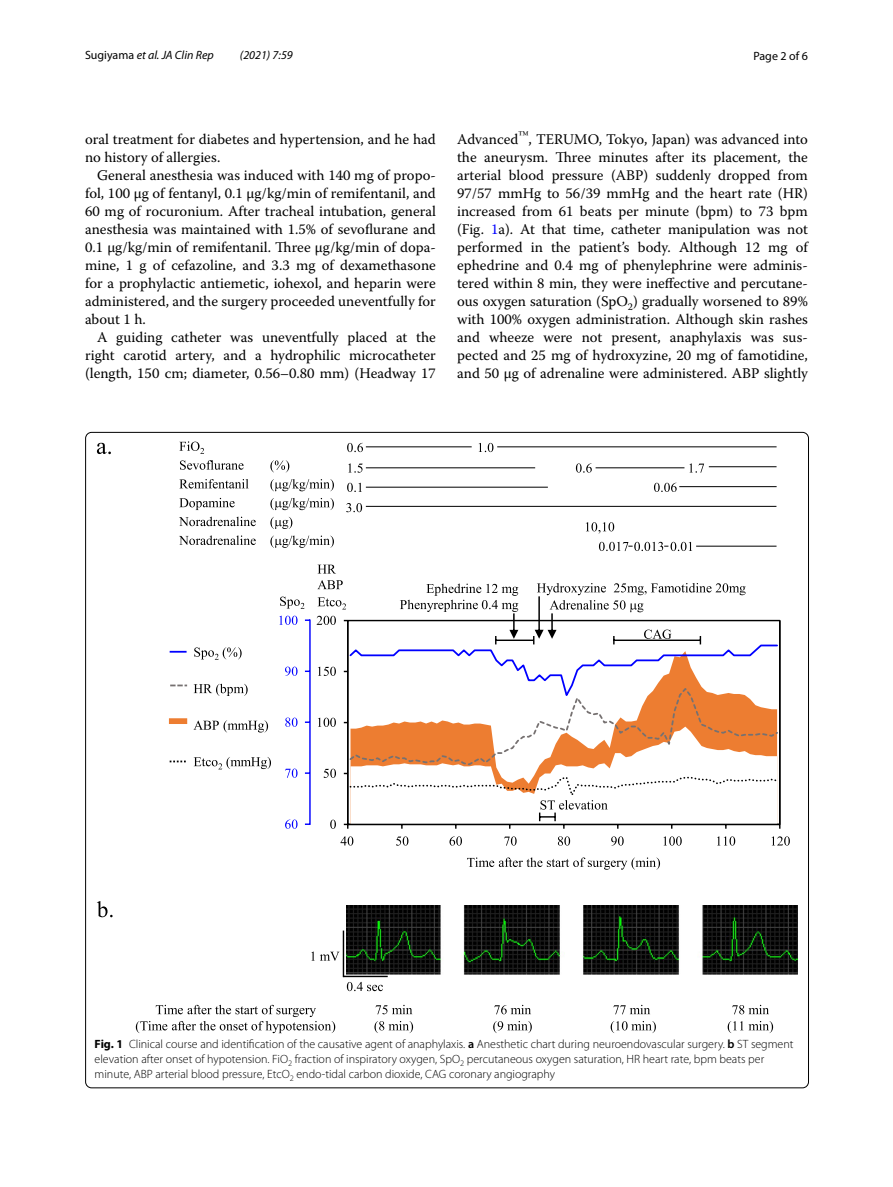
<style>
.page{position:relative;width:893px;height:1187px;background:#fff}
.page>*{position:absolute;margin:0;border:0;box-sizing:border-box;transform-origin:0 0}
.t1{font:14.7px/18px "Warnock Pro";color:#000;text-align:justify}
.t2{font:300 12px/15px "Myriad Pro";color:#000}
.t3{font:italic 12px "Myriad Pro";color:#000}
.t4{font:12px "Myriad Pro";color:#000}
.s1{font-style:normal}
.s2{color:#00f}
.s3{font-weight:700}
.s4{font-weight:600}
</style>
<div class="page">
<img style="left:346px;top:905px;width:451px;height:69px">
<svg style="left:341px;top:836px;width:12px;height:9px"></svg>
<svg style="left:396px;top:836px;width:394px;height:9px"></svg>
<svg style="left:270px;top:460px;width:19px;height:12px"></svg>
<svg style="left:270px;top:479px;width:64px;height:12px"></svg>
<svg style="left:270px;top:498px;width:64px;height:12px"></svg>
<svg style="left:270px;top:516px;width:22px;height:13px"></svg>
<svg style="left:270px;top:535px;width:64px;height:12px"></svg>
<svg style="left:347px;top:443px;width:16px;height:9px"></svg>
<svg style="left:479px;top:443px;width:14px;height:9px"></svg>
<hr style="left:366px;top:446px;width:106px;height:1px;background:#000">
<hr style="left:497px;top:446px;width:280px;height:1px;background:#000">
<svg style="left:348px;top:463px;width:15px;height:9px"></svg>
<svg style="left:576px;top:463px;width:16px;height:9px"></svg>
<hr style="left:366px;top:467px;width:169px;height:1px;background:#000">
<svg style="left:689px;top:463px;width:15px;height:9px"></svg>
<hr style="left:596px;top:467px;width:88px;height:1px;background:#000">
<hr style="left:709px;top:466px;width:67px;height:1px;background:#000">
<svg style="left:375px;top:1004px;width:37px;height:10px"></svg>
<svg style="left:374px;top:1021px;width:39px;height:12px"></svg>
<svg style="left:494px;top:1004px;width:37px;height:10px"></svg>
<svg style="left:493px;top:1021px;width:39px;height:12px"></svg>
<svg style="left:613px;top:1004px;width:37px;height:10px"></svg>
<svg style="left:611px;top:1021px;width:45px;height:12px"></svg>
<svg style="left:732px;top:1004px;width:37px;height:10px"></svg>
<svg style="left:728px;top:1021px;width:45px;height:12px"></svg>
<svg style="left:136px;top:1004px;width:199px;height:29px"></svg>
<svg style="left:467px;top:857px;width:193px;height:12px"></svg>
<svg style="left:170px;top:650px;width:17px;height:2px"></svg>
<svg style="left:170px;top:684px;width:17px;height:2px"></svg>
<svg style="left:170px;top:760px;width:16px;height:2px"></svg>
<svg style="left:169px;top:718px;width:18px;height:6px"></svg>
<svg style="left:194px;top:683px;width:54px;height:13px"></svg>
<svg style="left:194px;top:720px;width:74px;height:12px"></svg>
<svg style="left:194px;top:757px;width:77px;height:12px"></svg>
<svg style="left:194px;top:647px;width:48px;height:12px"></svg>
<hr style="left:309px;top:619px;width:2px;height:205px;background:#00f">
<svg style="left:279px;top:615px;width:19px;height:10px"></svg>
<svg style="left:285px;top:666px;width:13px;height:10px"></svg>
<svg style="left:285px;top:717px;width:13px;height:9px"></svg>
<svg style="left:285px;top:768px;width:13px;height:9px"></svg>
<svg style="left:285px;top:819px;width:13px;height:9px"></svg>
<svg style="left:347px;top:482px;width:15px;height:10px"></svg>
<hr style="left:366px;top:487px;width:182px;height:1px;background:#000">
<svg style="left:654px;top:482px;width:23px;height:10px"></svg>
<hr style="left:679px;top:486px;width:98px;height:1px;background:#000">
<svg style="left:346px;top:503px;width:16px;height:9px"></svg>
<hr style="left:366px;top:506px;width:410px;height:1px;background:#000">
<svg style="left:586px;top:522px;width:28px;height:11px"></svg>
<hr style="left:696px;top:545px;width:80px;height:1px;background:#000">
<svg style="left:599px;top:541px;width:93px;height:10px"></svg>
<svg style="left:179px;top:441px;width:25px;height:13px"></svg>
<svg style="left:180px;top:460px;width:64px;height:9px"></svg>
<svg style="left:179px;top:479px;width:69px;height:9px"></svg>
<svg style="left:179px;top:498px;width:56px;height:12px"></svg>
<svg style="left:179px;top:516px;width:77px;height:10px"></svg>
<svg style="left:179px;top:535px;width:77px;height:10px"></svg>
<svg style="left:97px;top:443px;width:14px;height:11px"></svg>
<svg style="left:97px;top:901px;width:16px;height:16px"></svg>
<svg style="left:311px;top:951px;width:28px;height:9px"></svg>
<svg style="left:347px;top:981px;width:36px;height:10px"></svg>
<hr style="left:343px;top:930px;width:1px;height:47px;background:#000">
<hr style="left:343px;top:975px;width:45px;height:2px;background:#000">
<svg style="left:318px;top:564px;width:17px;height:9px"></svg>
<svg style="left:280px;top:596px;width:24px;height:13px"></svg>
<svg style="left:317px;top:580px;width:463px;height:248px"></svg>
<p class="t3" style="left:85px;top:48px;width:130px"><span class="s1">Sugiyama</span> et al. JA Clin Rep</p>
<p class="t3" style="left:240px;top:48px;width:54px">(2021) 7:59</p>
<p class="t4" style="left:753px;top:48px;width:56px">Page 2 of 6</p>
<p class="t1" style="left:85px;top:130px;width:352px">oral treatment for diabetes and hypertension, and he had no history of allergies.</p>
<p class="t1" style="left:85px;top:166px;width:352px;text-indent:12px">General anesthesia was induced with 140 mg of propo&shy;fol, 100 μg of fentanyl, 0.1 μg/kg/min of remifentanil, and 60 mg of rocuronium. After tracheal intubation, general anesthesia was maintained with 1.5% of sevoflurane and 0.1 μg/kg/min of remifentanil. Three μg/kg/min of dopa&shy;mine, 1 g of cefazoline, and 3.3 mg of dexamethasone for a prophylactic antiemetic, iohexol, and heparin were administered, and the surgery proceeded uneventfully for about 1 h.</p>
<p class="t1" style="left:85px;top:328px;width:352px;text-indent:12px">A guiding catheter was uneventfully placed at the right carotid artery, and a hydrophilic microcatheter (length, 150 cm; diameter, 0.56–0.80 mm) (Headway 17</p>
<p class="t1" style="left:457px;top:130px;width:352px">Advanced<sup>™</sup>, TERUMO, Tokyo, Japan) was advanced into the aneurysm. Three minutes after its placement, the arterial blood pressure (ABP) suddenly dropped from 97/57 mmHg to 56/39 mmHg and the heart rate (HR) increased from 61 beats per minute (bpm) to 73 bpm (Fig. <span class="s2">1</span>a). At that time, catheter manipulation was not performed in the patient’s body. Although 12 mg of ephedrine and 0.4 mg of phenylephrine were adminis&shy;tered within 8 min, they were ineffective and percutane&shy;ous oxygen saturation (SpO<sub>2</sub>) gradually worsened to 89% with 100% oxygen administration. Although skin rashes and wheeze were not present, anaphylaxis was sus&shy;pected and 25 mg of hydroxyzine, 20 mg of famotidine, and 50 μg of adrenaline were administered. ABP slightly</p>
<p class="t2" style="left:95px;top:1036px;width:700px"><span class="s3">Fig. 1</span> Clinical course and identification of the causative agent of anaphylaxis. <span class="s4">a</span> Anesthetic chart during neuroendovascular surgery. <span class="s4">b</span> ST segment elevation after onset of hypotension. FiO<sub>2</sub> fraction of inspiratory oxygen, SpO<sub>2</sub> percutaneous oxygen saturation, HR heart rate, bpm beats per minute, ABP arterial blood pressure, EtcO<sub>2</sub> endo-tidal carbon dioxide, CAG coronary angiography</p>
</div>
